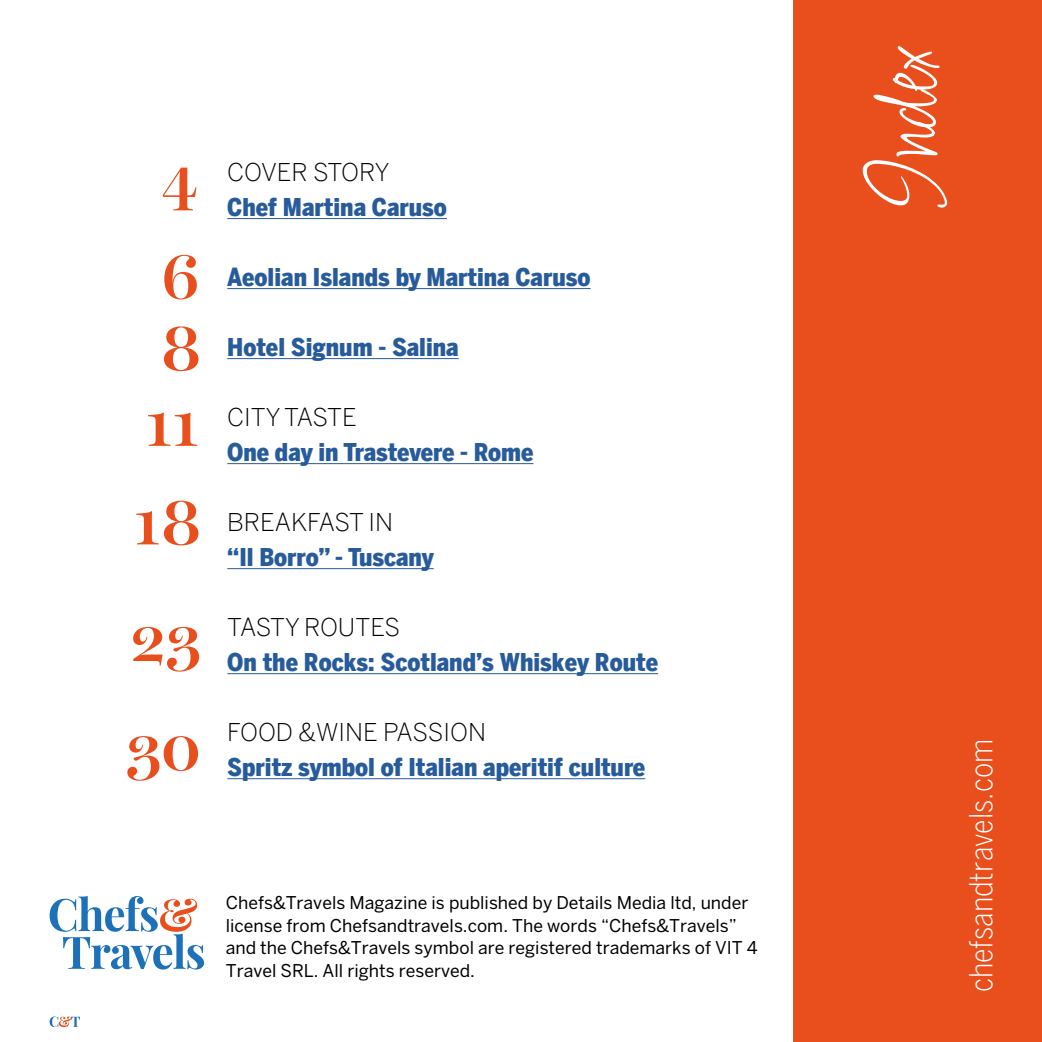
<style>
.page{position:relative;width:1042px;height:1042px;background:#fff}
.page>*{position:absolute;margin:0;border:0;box-sizing:border-box;transform-origin:0 0}
.t1{font:105px "Licorice";color:#fff}
.t2{font:500 63px/97.8px "Harriet Display";letter-spacing:-.01em;color:#e84f1c}
.t3{font:300 condensed 31.5px "Benton Sans";color:#fff}
.t4{font:24.5px "LP Benton Sans Cond Bl";color:#275b9b}
.t5{font:300 24.5px "LP Benton Sans";color:#000}
.t6{font:300 24.5px "LP Benton Sans";letter-spacing:-.02em;color:#000}
.t7{font:17.5px/22.8px "Benton Sans";color:#000}
</style>
<div class="page">
<svg style="left:50px;top:1016px;width:30px;height:11px"></svg>
<div style="left:794px;top:0;width:248px;height:1042px;background:#e84f1c"></div>
<hr style="left:227px;top:218px;width:220px;height:1px;background:#275b9b">
<hr style="left:227px;top:288px;width:363px;height:1px;background:#275b9b">
<hr style="left:227px;top:358px;width:232px;height:1px;background:#275b9b">
<hr style="left:227px;top:463px;width:306px;height:1px;background:#275b9b">
<hr style="left:227px;top:568px;width:207px;height:1px;background:#275b9b">
<hr style="left:227px;top:673px;width:431px;height:1px;background:#275b9b">
<hr style="left:227px;top:778px;width:418px;height:1px;background:#275b9b">
<svg style="left:50px;top:896px;width:154px;height:73px"></svg>
<h2 class="t2" style="left:162px;top:129px;width:39px">4<br>6</h2>
<h2 class="t2" style="left:144px;top:310px;width:59px;line-height:75.6px">8<br>11</h2>
<h2 class="t2" style="left:130px;top:464px;width:72px;line-height:116.5px">18<br>23</h2>
<h2 class="t2" style="left:126px;top:699px;width:77px">30</h2>
<h3 class="t6" style="left:227px;top:156px;width:164px">COVER STORY</h3>
<h3 class="t4" style="left:227px;top:188px;width:221px">Chef Martina Caruso</h3>
<h3 class="t4" style="left:227px;top:258px;width:365px">Aeolian Islands by Martina Caruso</h3>
<h3 class="t4" style="left:227px;top:328px;width:233px">Hotel Signum - Salina</h3>
<h3 class="t5" style="left:227px;top:401px;width:131px">CITY TASTE</h3>
<h3 class="t4" style="left:227px;top:433px;width:308px">One day in Trastevere - Rome</h3>
<h3 class="t5" style="left:227px;top:506px;width:167px">BREAKFAST IN</h3>
<h3 class="t4" style="left:227px;top:538px;width:208px">“Il Borro” - Tuscany</h3>
<h3 class="t5" style="left:227px;top:611px;width:174px">TASTY ROUTES</h3>
<h3 class="t4" style="left:227px;top:643px;width:432px">On the Rocks: Scotland’s Whiskey Route</h3>
<h3 class="t5" style="left:227px;top:716px;width:260px">FOOD &amp;WINE PASSION</h3>
<h3 class="t4" style="left:227px;top:748px;width:419px">Spritz symbol of Italian aperitif culture</h3>
<p class="t7" style="left:226px;top:891px;width:533px">Chefs&amp;Travels Magazine is published by Details Media ltd, under license from Chefsandtravels.com. The words “Chefs&amp;Travels” and the Chefs&amp;Travels symbol are registered trademarks of VIT 4<br>Travel SRL. All rights reserved.</p>
<h1 class="t1" style="left:827px;top:213px;width:169px;rotate:-90deg">Index</h1>
<h3 class="t3" style="left:962px;top:992px;width:255px;rotate:-90deg">chefsandtravels.com</h3>
</div>
